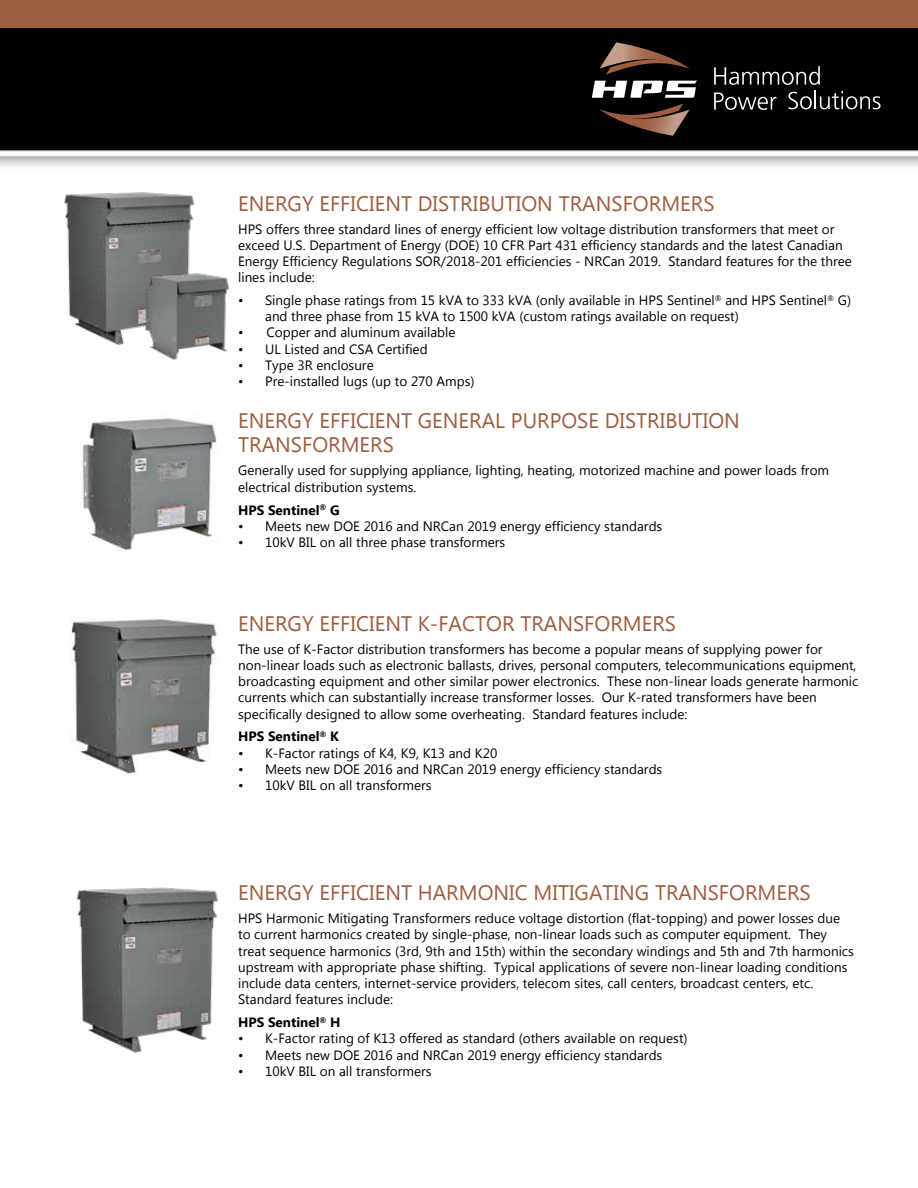
<style>
.page{position:relative;width:918px;height:1188px;background:#fff}
.page>*{position:absolute;margin:0;border:0;box-sizing:border-box;transform-origin:0 0}
.t1{font:21px/24px "Microsoft New Tai Lue";color:#9c5d40}
.t2{font:13.5px/16.2px "Microsoft New Tai Lue";color:#000}
.t3{font:700 13.5px "Microsoft New Tai Lue";color:#000}
</style>
<div class="page">
<img style="left:0;top:27px;width:918px;height:140px">
<div style="left:0;top:0;width:918px;height:27px;background:#9c5d40"></div>
<svg style="left:714px;top:66px;width:106px;height:19px;background:#383838"></svg>
<svg style="left:714px;top:93px;width:63px;height:17px"></svg>
<svg style="left:788px;top:91px;width:93px;height:18px;background:#3a3a3a"></svg>
<svg style="left:599px;top:104px;width:91px;height:32px;background:#412c23"></svg>
<svg style="left:599px;top:42px;width:91px;height:33px;background:#412e25"></svg>
<svg style="left:592px;top:81px;width:105px;height:17px"></svg>
<img style="left:64px;top:192px;width:131px;height:153px">
<img style="left:142px;top:270px;width:87px;height:90px">
<img style="left:82px;top:418px;width:135px;height:132px">
<img style="left:70px;top:619px;width:147px;height:156px">
<img style="left:76px;top:887px;width:142px;height:166px">
<h1 class="t1" style="left:238px;top:193px;width:478px">ENERGY EFFICIENT DISTRIBUTION TRANSFORMERS</h1>
<p class="t2" style="left:238px;top:222px;width:615px">HPS offers three standard lines of energy efficient low voltage distribution transformers that meet or exceed U.S. Department of Energy (DOE) 10 CFR Part 431 efficiency standards and the latest Canadian Energy Efficiency Regulations SOR/2018-201 efficiencies - NRCan 2019. Standard features for the three lines include:</p>
<p class="t2" style="left:265px;top:293px;width:588px;text-indent:-27px">• Single phase ratings from 15 kVA to 333 kVA (only available in HPS Sentinel<sup>®</sup> and HPS Sentinel<sup>®</sup> G) and three phase from 15 kVA to 1500 kVA (custom ratings available on request)</p>
<p class="t2" style="left:238px;top:326px;width:219px">• Copper and aluminum available</p>
<p class="t2" style="left:238px;top:342px;width:191px">• UL Listed and CSA Certified</p>
<p class="t2" style="left:238px;top:358px;width:137px">• Type 3R enclosure</p>
<p class="t2" style="left:238px;top:374px;width:238px">• Pre-installed lugs (up to 270 Amps)</p>
<h1 class="t1" style="left:238px;top:411px;width:503px">ENERGY EFFICIENT GENERAL PURPOSE DISTRIBUTION<br>TRANSFORMERS</h1>
<p class="t2" style="left:238px;top:464px;width:593px">Generally used for supplying appliance, lighting, heating, motorized machine and power loads from electrical distribution systems.</p>
<p class="t3" style="left:238px;top:502px;width:103px">HPS Sentinel<sup>®</sup> G</p>
<p class="t2" style="left:238px;top:519px;width:426px">• Meets new DOE 2016 and NRCan 2019 energy efficiency standards</p>
<p class="t2" style="left:238px;top:535px;width:269px">• 10kV BIL on all three phase transformers</p>
<h1 class="t1" style="left:238px;top:613px;width:439px">ENERGY EFFICIENT K-FACTOR TRANSFORMERS</h1>
<p class="t2" style="left:238px;top:642px;width:622px">The use of K-Factor distribution transformers has become a popular means of supplying power for non-linear loads such as electronic ballasts, drives, personal computers, telecommunications equipment, broadcasting equipment and other similar power electronics. These non-linear loads generate harmonic currents which can substantially increase transformer losses. Our K-rated transformers have been specifically designed to allow some overheating. Standard features include:</p>
<p class="t3" style="left:238px;top:729px;width:102px">HPS Sentinel<sup>®</sup> K</p>
<p class="t2" style="left:238px;top:746px;width:261px">• K-Factor ratings of K4, K9, K13 and K20</p>
<p class="t2" style="left:238px;top:762px;width:426px">• Meets new DOE 2016 and NRCan 2019 energy efficiency standards</p>
<p class="t2" style="left:238px;top:778px;width:195px">• 10kV BIL on all transformers</p>
<h1 class="t1" style="left:238px;top:883px;width:574px">ENERGY EFFICIENT HARMONIC MITIGATING TRANSFORMERS</h1>
<p class="t2" style="left:238px;top:911px;width:617px">HPS Harmonic Mitigating Transformers reduce voltage distortion (flat-topping) and power losses due to current harmonics created by single-phase, non-linear loads such as computer equipment. They treat sequence harmonics (3rd, 9th and 15th) within the secondary windings and 5th and 7th harmonics upstream with appropriate phase shifting. Typical applications of severe non-linear loading conditions include data centers, internet-service providers, telecom sites, call centers, broadcast centers, etc.<br>Standard features include:</p>
<p class="t3" style="left:238px;top:1015px;width:104px">HPS Sentinel<sup>®</sup> H</p>
<p class="t2" style="left:238px;top:1032px;width:451px">• K-Factor rating of K13 offered as standard (others available on request)</p>
<p class="t2" style="left:238px;top:1048px;width:426px">• Meets new DOE 2016 and NRCan 2019 energy efficiency standards</p>
<p class="t2" style="left:238px;top:1064px;width:195px">• 10kV BIL on all transformers</p>
</div>
